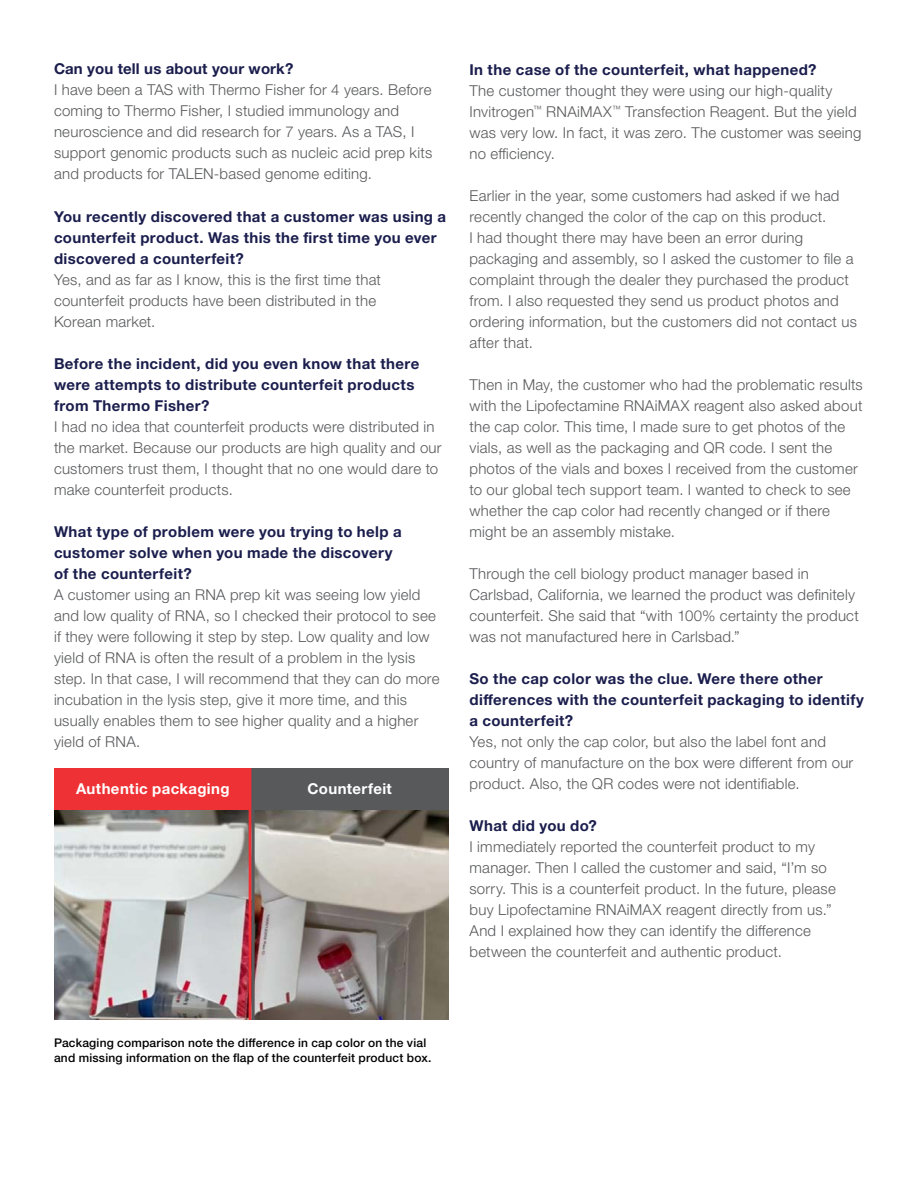
<style>
.page{position:relative;width:918px;height:1188px;background:#fff}
.page>*{position:absolute;margin:0;border:0;box-sizing:border-box;transform-origin:0 0}
.t1{font:300 15px/21px "Helvetica Neue LTW1 G";letter-spacing:.015em;color:#58595b}
.t2{font:700 15px/21px "Helvetica Neue LTW1 G";letter-spacing:.025em;color:#1b1e4d}
.t3{font:700 15px "Helvetica Neue LTW1 G";letter-spacing:.02em;color:#fff}
.t4{font:500 12px/15.8px "Helvetica Neue LTW1 G";letter-spacing:.015em;color:#000}
</style>
<div class="page">
<img style="left:54px;top:810px;width:394px;height:210px">
<div style="left:54px;top:768px;width:198px;height:42px;background:#ee3134"></div>
<div style="left:251px;top:768px;width:197px;height:42px;background:#58595b"></div>
<hr style="left:249px;top:768px;width:3px;height:252px;background:#ee3134">
<hr style="left:252px;top:768px;width:3px;height:252px;background:#58595b">
<p class="t2" style="left:54px;top:59px;width:241px">Can you tell us about your work?</p>
<p class="t1" style="left:54px;top:80px;width:380px">I have been a TAS with Thermo Fisher for 4 years. Before coming to Thermo Fisher, I studied immunology and neuroscience and did research for 7 years. As a TAS, I support genomic products such as nucleic acid prep kits and products for TALEN-based genome editing.</p>
<p class="t2" style="left:54px;top:206px;width:394px">You recently discovered that a customer was using a counterfeit product. Was this the first time you ever discovered a counterfeit?</p>
<p class="t1" style="left:54px;top:269px;width:329px">Yes, and as far as I know, this is the first time that counterfeit products have been distributed in the<br>Korean market.</p>
<p class="t2" style="left:54px;top:353px;width:367px">Before the incident, did you even know that there were attempts to distribute counterfeit products from Thermo Fisher?</p>
<p class="t1" style="left:54px;top:416px;width:389px">I had no idea that counterfeit products were distributed in the market. Because our products are high quality and our customers trust them, I thought that no one would dare to make counterfeit products.</p>
<p class="t2" style="left:54px;top:521px;width:349px">What type of problem were you trying to help a customer solve when you made the discovery of the counterfeit?</p>
<p class="t1" style="left:54px;top:584px;width:387px">A customer using an RNA prep kit was seeing low yield and low quality of RNA, so I checked their protocol to see if they were following it step by step. Low quality and low yield of RNA is often the result of a problem in the lysis step. In that case, I will recommend that they can do more incubation in the lysis step, give it more time, and this usually enables them to see higher quality and a higher yield of RNA.</p>
<p class="t3" style="left:76px;top:780px;width:155px">Authentic packaging</p>
<p class="t3" style="left:308px;top:780px;width:86px">Counterfeit</p>
<p class="t2" style="left:470px;top:59px;width:349px">In the case of the counterfeit, what happened?</p>
<p class="t1" style="left:470px;top:80px;width:394px">The customer thought they were using our high-quality Invitrogen<sup>™</sup> RNAiMAX<sup>™</sup> Transfection Reagent. But the yield was very low. In fact, it was zero. The customer was seeing no efficiency.</p>
<p class="t1" style="left:470px;top:185px;width:389px">Earlier in the year, some customers had asked if we had recently changed the color of the cap on this product.<br>I had thought there may have been an error during packaging and assembly, so I asked the customer to file a complaint through the dealer they purchased the product from. I also requested they send us product photos and ordering information, but the customers did not contact us after that.</p>
<p class="t1" style="left:470px;top:374px;width:395px">Then in May, the customer who had the problematic results with the Lipofectamine RNAiMAX reagent also asked about the cap color. This time, I made sure to get photos of the vials, as well as the packaging and QR code. I sent the photos of the vials and boxes I received from the customer to our global tech support team. I wanted to check to see whether the cap color had recently changed or if there might be an assembly mistake.</p>
<p class="t1" style="left:470px;top:563px;width:391px">Through the cell biology product manager based in Carlsbad, California, we learned the product was definitely counterfeit. She said that “with 100% certainty the product was not manufactured here in Carlsbad.”</p>
<p class="t2" style="left:470px;top:668px;width:396px">So the cap color was the clue. Were there other differences with the counterfeit packaging to identify a counterfeit?</p>
<p class="t1" style="left:470px;top:731px;width:385px">Yes, not only the cap color, but also the label font and country of manufacture on the box were different from our product. Also, the QR codes were not identifiable.</p>
<p class="t2" style="left:470px;top:815px;width:129px">What did you do?</p>
<p class="t1" style="left:470px;top:836px;width:368px">I immediately reported the counterfeit product to my manager. Then I called the customer and said, “I’m so sorry. This is a counterfeit product. In the future, please buy Lipofectamine RNAiMAX reagent directly from us.” And I explained how they can identify the difference between the counterfeit and authentic product.</p>
<p class="t4" style="left:54px;top:1034px;width:379px">Packaging comparison note the difference in cap color on the vial and missing information on the flap of the counterfeit product box.</p>
</div>
